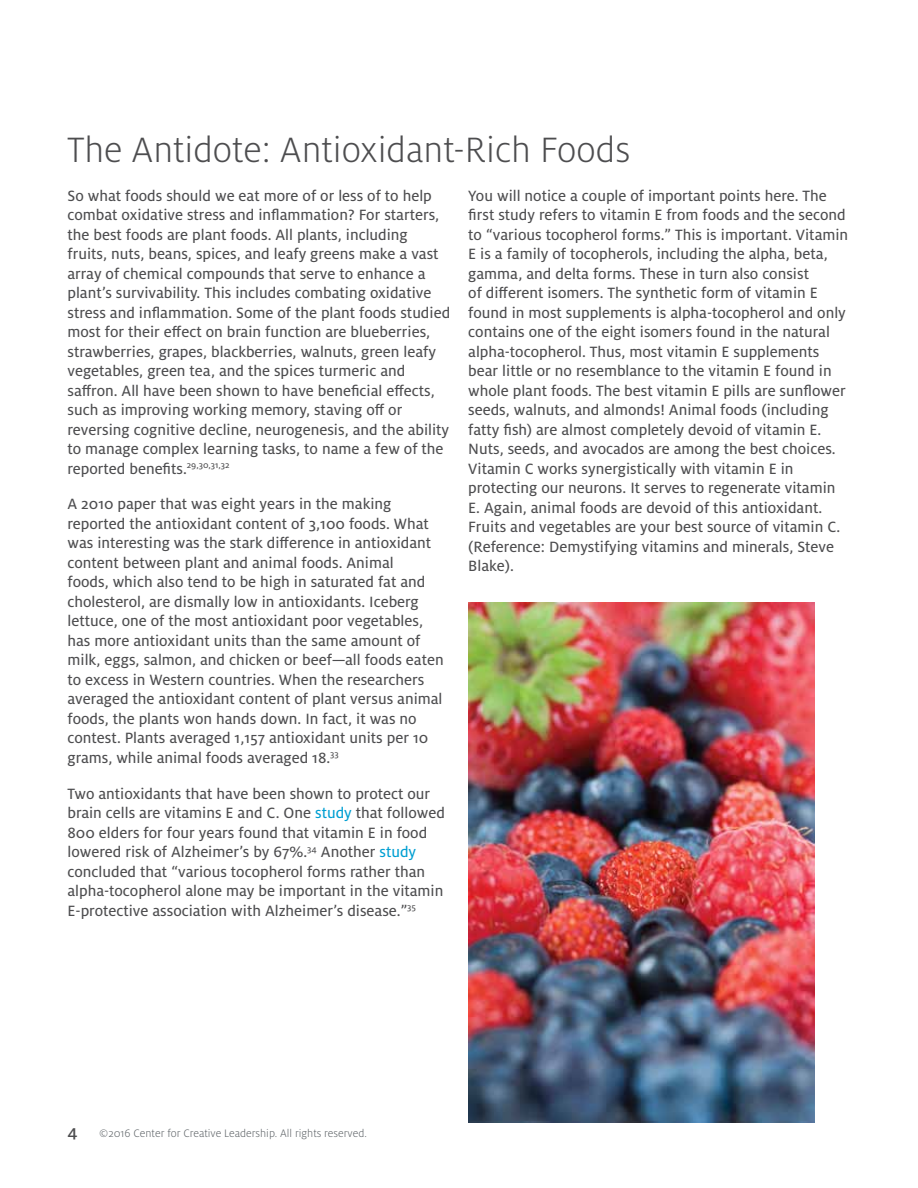
<style>
.page{position:relative;width:918px;height:1188px;background:#fff}
.page>*{position:absolute;margin:0;border:0;box-sizing:border-box;transform-origin:0 0}
.t1{font:300 39px "Milo Pro";color:#4d4d4f}
.t2{font:16.5px/19.5px "Milo Pro Text";color:#4d4d4f}
.t3{font:300 12px "Milo Pro";color:#5e6367}
.s1{color:#009fd2}
.s2{font-weight:500;font-size:18px;color:#4d4d4f}
</style>
<div class="page">
<img style="left:468px;top:602px;width:346px;height:521px">
<h1 class="t1" style="left:68px;top:128px;width:564px">The Antidote: Antioxidant-Rich Foods</h1>
<p class="t2" style="left:68px;top:186px;width:384px">So what foods should we eat more of or less of to help combat oxidative stress and inflammation? For starters, the best foods are plant foods. All plants, including fruits, nuts, beans, spices, and leafy greens make a vast array of chemical compounds that serve to enhance a plant’s survivability. This includes combating oxidative stress and inflammation. Some of the plant foods studied most for their effect on brain function are blueberries, strawberries, grapes, blackberries, walnuts, green leafy vegetables, green tea, and the spices turmeric and saffron. All have been shown to have beneficial effects, such as improving working memory, staving off or reversing cognitive decline, neurogenesis, and the ability to manage complex learning tasks, to name a few of the reported benefits.<sup>29,30,31,32</sup></p>
<p class="t2" style="left:68px;top:495px;width:378px">A 2010 paper that was eight years in the making reported the antioxidant content of 3,100 foods. What was interesting was the stark difference in antioxidant content between plant and animal foods. Animal<br>foods, which also tend to be high in saturated fat and cholesterol, are dismally low in antioxidants. Iceberg lettuce, one of the most antioxidant poor vegetables, has more antioxidant units than the same amount of milk, eggs, salmon, and chicken or beef—all foods eaten to excess in Western countries. When the researchers averaged the antioxidant content of plant versus animal foods, the plants won hands down. In fact, it was no contest. Plants averaged 1,157 antioxidant units per 10 grams, while animal foods averaged 18.<sup>33</sup></p>
<p class="t2" style="left:67px;top:784px;width:379px">Two antioxidants that have been shown to protect our brain cells are vitamins E and C. One <span class="s1">study</span> that followed 800 elders for four years found that vitamin E in food lowered risk of Alzheimer’s by 67%.<sup>34</sup> Another <span class="s1">study </span>concluded that “various tocopherol forms rather than alpha-tocopherol alone may be important in the vitamin E-protective association with Alzheimer’s disease.”<sup>35</sup></p>
<p class="t2" style="left:468px;top:186px;width:382px">You will notice a couple of important points here. The first study refers to vitamin E from foods and the second to “various tocopherol forms.” This is important. Vitamin E is a family of tocopherols, including the alpha, beta, gamma, and delta forms. These in turn also consist<br>of different isomers. The synthetic form of vitamin E found in most supplements is alpha-tocopherol and only contains one of the eight isomers found in the natural alpha-tocopherol. Thus, most vitamin E supplements bear little or no resemblance to the vitamin E found in whole plant foods. The best vitamin E pills are sunflower seeds, walnuts, and almonds! Animal foods (including fatty fish) are almost completely devoid of vitamin E.<br>Nuts, seeds, and avocados are among the best choices.<br>Vitamin C works synergistically with vitamin E in protecting our neurons. It serves to regenerate vitamin E. Again, animal foods are devoid of this antioxidant.<br>Fruits and vegetables are your best source of vitamin C. (Reference: Demystifying vitamins and minerals, Steve Blake).</p>
<p class="t3" style="left:68px;top:1127px;width:301px"><span class="s2">4</span> ©2016 Center for Creative Leadership. All rights reserved.</p>
</div>
